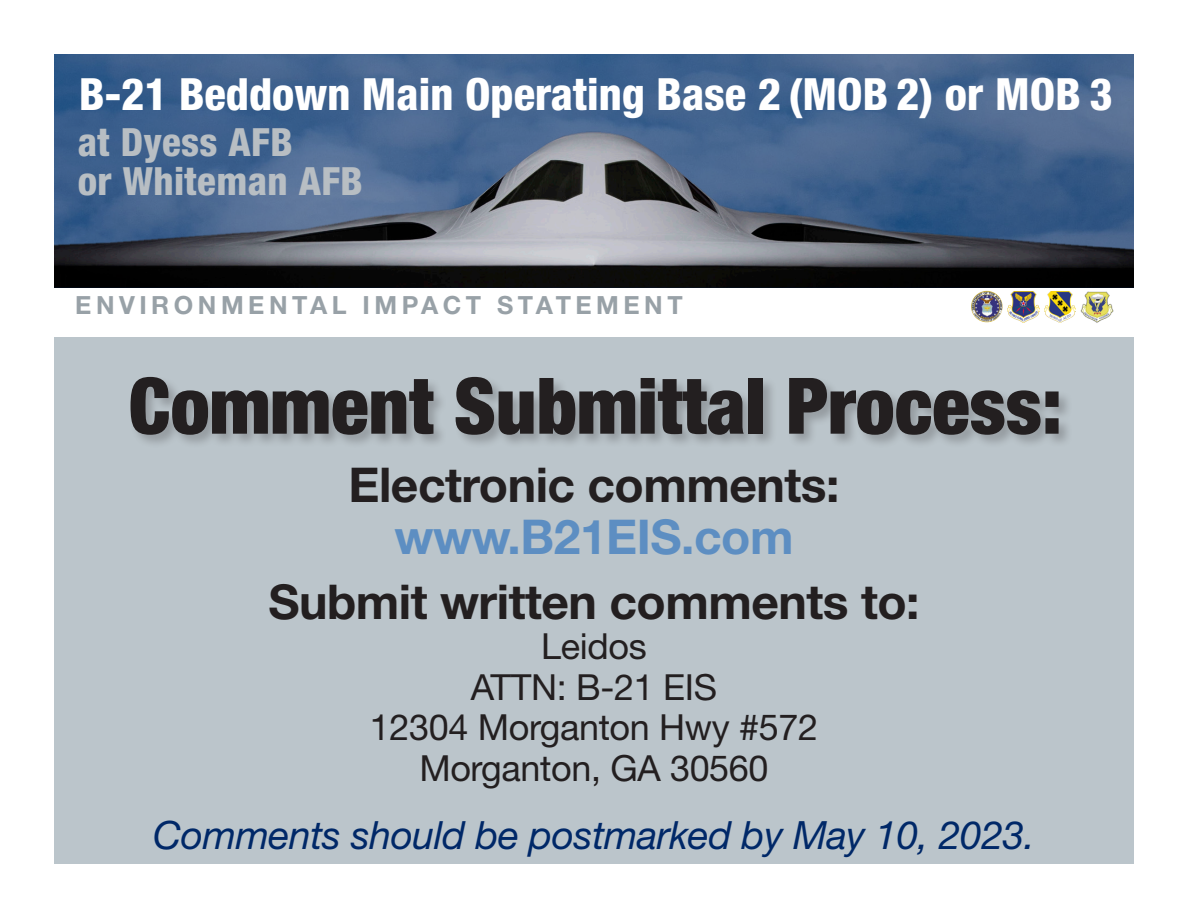
<style>
.page{position:relative;width:1188px;height:918px;background:#fff}
.page>*{position:absolute;margin:0;border:0;box-sizing:border-box;transform-origin:0 0}
.subhead_1{font:900 condensed 78px "Helvetica Neue LT Std";color:#231f20}
.t1{font:700 48px "Helvetica Neue LT Std";letter-spacing:-.01em;color:#231f20}
.t2{font:700 48px "Helvetica Neue LT Std";letter-spacing:-.01em;color:#5d8ec2}
.t3{font:800 condensed 44.55px "Helvetica Neue LT Std";color:#fff}
.t4{font:italic 39px "Helvetica Neue LT Std";letter-spacing:-.01em;color:#002868}
.t5{font:800 condensed 39px/39px "Helvetica Neue LT Std";letter-spacing:.01em;color:#b8bec3}
.t6{font:36px "Helvetica Neue LT Std";letter-spacing:-.01em;color:#231f20}
.t7{font:700 25.05px "Helvetica Neue LT Std";letter-spacing:.18em;color:#98a1a7}
</style>
<div class="page">
<div style="left:54px;top:338px;width:1080px;height:526px;background:#bbc5cb"></div>
<img style="left:1008px;top:291px;width:31px;height:31px">
<img style="left:1044px;top:292px;width:31px;height:30px">
<img style="left:54px;top:54px;width:1080px;height:75px">
<img style="left:1080px;top:291px;width:34px;height:32px">
<img style="left:54px;top:129px;width:1080px;height:158px">
<img style="left:971px;top:291px;width:32px;height:31px;border-radius:16px">
<div style="left:129px;top:375px;width:944px;height:74px;background:#231f20;opacity:.25"></div>
<p class="t3" style="left:79px;top:66px;width:1035px">B-21 Beddown Main Operating Base 2 (MOB 2) or MOB 3</p>
<p class="t5" style="left:78px;top:122px;width:287px">at Dyess AFB<br>or Whiteman AFB</p>
<p class="t7" style="left:75px;top:290px;width:609px">ENVIRONMENTAL IMPACT STATEMENT</p>
<p class="subhead_1" style="left:129px;top:358px;width:935px">Comment Submittal Process:</p>
<p class="t1" style="left:348px;top:455px;width:493px">Electronic comments:</p>
<p class="t2" style="left:395px;top:507px;width:400px">www.B21EIS.com</p>
<p class="t1" style="left:268px;top:572px;width:653px">Submit written comments to:</p>
<p class="t6" style="left:541px;top:625px;width:107px">Leidos</p>
<p class="t6" style="left:471px;top:665px;width:248px">ATTN: B-21 EIS</p>
<p class="t6" style="left:370px;top:706px;width:450px">12304 Morganton Hwy #572</p>
<p class="t6" style="left:419px;top:746px;width:351px">Morganton, GA 30560</p>
<p class="t4" style="left:153px;top:812px;width:883px">Comments should be postmarked by May 10, 2023.</p>
</div>
